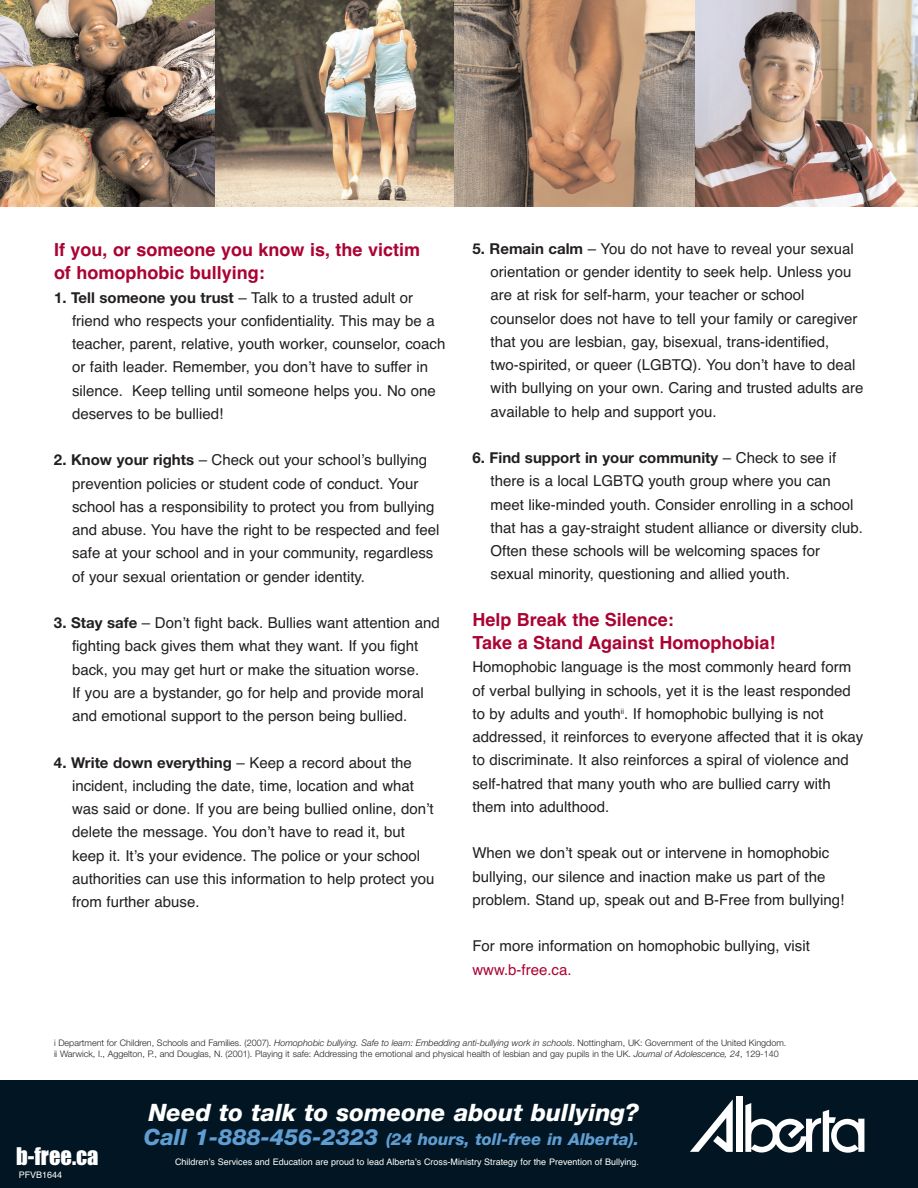
<style>
.page{position:relative;width:918px;height:1188px;background:#fff}
.page>*{position:absolute;margin:0;border:0;box-sizing:border-box;transform-origin:0 0}
.t1{font:italic 800 24px "Helvetica Neue";color:#fff}
.t2{font:22.5px "Impact";color:#fff}
.t3{font:700 18px/23.2px "Helvetica";color:#ab0333}
.t4{font:italic 800 16.5px "Helvetica Neue";color:#609dd2}
.t5{font:15px/23.2px "Helvetica";color:#231f20}
.t6{font:700 15px "Helvetica Neue";color:#231f20}
.t7{font:15px "Helvetica";color:#ab0333}
.t8{font:300 9px/10.8px "Helvetica Neue";color:#231f20}
.t9{font:9px "Helvetica";color:#fff}
.s1{font-family:"Helvetica Neue";font-weight:700}
.s2{font-family:"Helvetica";font-weight:400}
.s3{font-style:italic}
.s4{font-size:22.5px}
</style>
<div class="page">
<div style="left:0;top:1080px;width:918px;height:108px;background:#011622"></div>
<div style="left:736px;top:1096px;width:6px;height:56px;background:#fff"></div>
<svg style="left:690px;top:1099px;width:43px;height:53px"></svg>
<svg style="left:745px;top:1103px;width:119px;height:50px"></svg>
<img style="left:214px;top:0;width:241px;height:206px">
<svg style="left:455px;top:0;width:241px;height:206px;background:#a88a73"></svg>
<img style="left:696px;top:0;width:222px;height:206px">
<img style="left:0;top:0;width:214px;height:206px">
<p class="t3" style="left:54px;top:240px;width:368px">If you, or someone you know is, the victim of homophobic bullying:</p>
<p class="t5" style="left:72px;top:287px;width:375px;text-indent:-18px"><span class="s1">1. Tell someone you trust</span> – Talk to a trusted adult or friend who respects your confidentiality. This may be a teacher, parent, relative, youth worker, counselor, coach or faith leader. Remember, you don’t have to suffer in silence. Keep telling until someone helps you. No one deserves to be bullied!</p>
<p class="t5" style="left:72px;top:450px;width:369px;text-indent:-18px"><span class="s1">2. Know your rights</span> – Check out your school’s bullying prevention policies or student code of conduct. Your school has a responsibility to protect you from bullying and abuse. You have the right to be respected and feel safe at your school and in your community, regardless of your sexual orientation or gender identity.</p>
<p class="t5" style="left:72px;top:613px;width:369px;text-indent:-18px"><span class="s1">3. Stay safe</span> – Don’t fight back. Bullies want attention and fighting back gives them what they want. If you fight back, you may get hurt or make the situation worse.<br>If you are a bystander, go for help and provide moral and emotional support to the person being bullied.</p>
<p class="t6" style="left:54px;top:757px;width:359px">4. Write down everything <span class="s2">– Keep a record about the</span></p>
<p class="t5" style="left:72px;top:775px;width:364px">incident, including the date, time, location and what was said or done. If you are being bullied online, don’t delete the message. You don’t have to read it, but keep it. It’s your evidence. The police or your school authorities can use this information to help protect you from further abuse.</p>
<p class="t5" style="left:491px;top:238px;width:374px;text-indent:-18px"><span class="s1">5. Remain calm</span> – You do not have to reveal your sexual orientation or gender identity to seek help. Unless you are at risk for self-harm, your teacher or school counselor does not have to tell your family or caregiver that you are lesbian, gay, bisexual, trans-identified, two-spirited, or queer (LGBTQ). You don’t have to deal with bullying on your own. Caring and trusted adults are available to help and support you.</p>
<p class="t6" style="left:472px;top:452px;width:365px">6. Find support in your community <span class="s2">– Check to see if</span></p>
<p class="t5" style="left:491px;top:471px;width:374px">there is a local LGBTQ youth group where you can meet like-minded youth. Consider enrolling in a school that has a gay-straight student alliance or diversity club.<br>Often these schools will be welcoming spaces for sexual minority, questioning and allied youth.</p>
<p class="t3" style="left:472px;top:610px;width:305px">Help Break the Silence:<br>Take a Stand Against Homophobia!</p>
<p class="t5" style="left:472px;top:657px;width:392px">Homophobic language is the most commonly heard form of verbal bullying in schools, yet it is the least responded to by adults and youth<sup>ii</sup>. If homophobic bullying is not addressed, it reinforces to everyone affected that it is okay to discriminate. It also reinforces a spiral of violence and self-hatred that many youth who are bullied carry with them into adulthood.</p>
<p class="t5" style="left:472px;top:843px;width:373px">When we don’t speak out or intervene in homophobic bullying, our silence and inaction make us part of the problem. Stand up, speak out and B-Free from bullying!</p>
<p class="t5" style="left:472px;top:936px;width:339px">For more information on homophobic bullying, visit</p>
<p class="t7" style="left:472px;top:964px;width:101px">www.b-free.ca.</p>
<p class="t8" style="left:54px;top:1038px;width:734px">i Department for Children, Schools and Families. (2007). <span class="s3">Homophobic bullying. Safe to learn: Embedding anti-bullying work in schools</span>. Nottingham, UK: Government of the United Kingdom. ii Warwick, I., Aggelton, P., and Douglas, N. (2001). Playing it safe: Addressing the emotional and physical health of lesbian and gay pupils in the UK. <span class="s3">Journal of Adolescence, 24</span>, 129-140</p>
<h1 class="t1" style="left:149px;top:1104px;width:492px">Need to talk to someone about bullying?</h1>
<p class="t4" style="left:144px;top:1133px;width:497px"><span class="s4">Call 1-888-456-2323</span> (24 hours, toll-free in Alberta).</p>
<h2 class="t2" style="left:16px;top:1146px;width:84px">b-free.ca</h2>
<p class="t9" style="left:175px;top:1159px;width:465px">Children’s Services and Education are proud to lead Alberta’s Cross-Ministry Strategy for the Prevention of Bullying.</p>
<p class="t9" style="left:19px;top:1171px;width:45px">PFVB1644</p>
</div>
